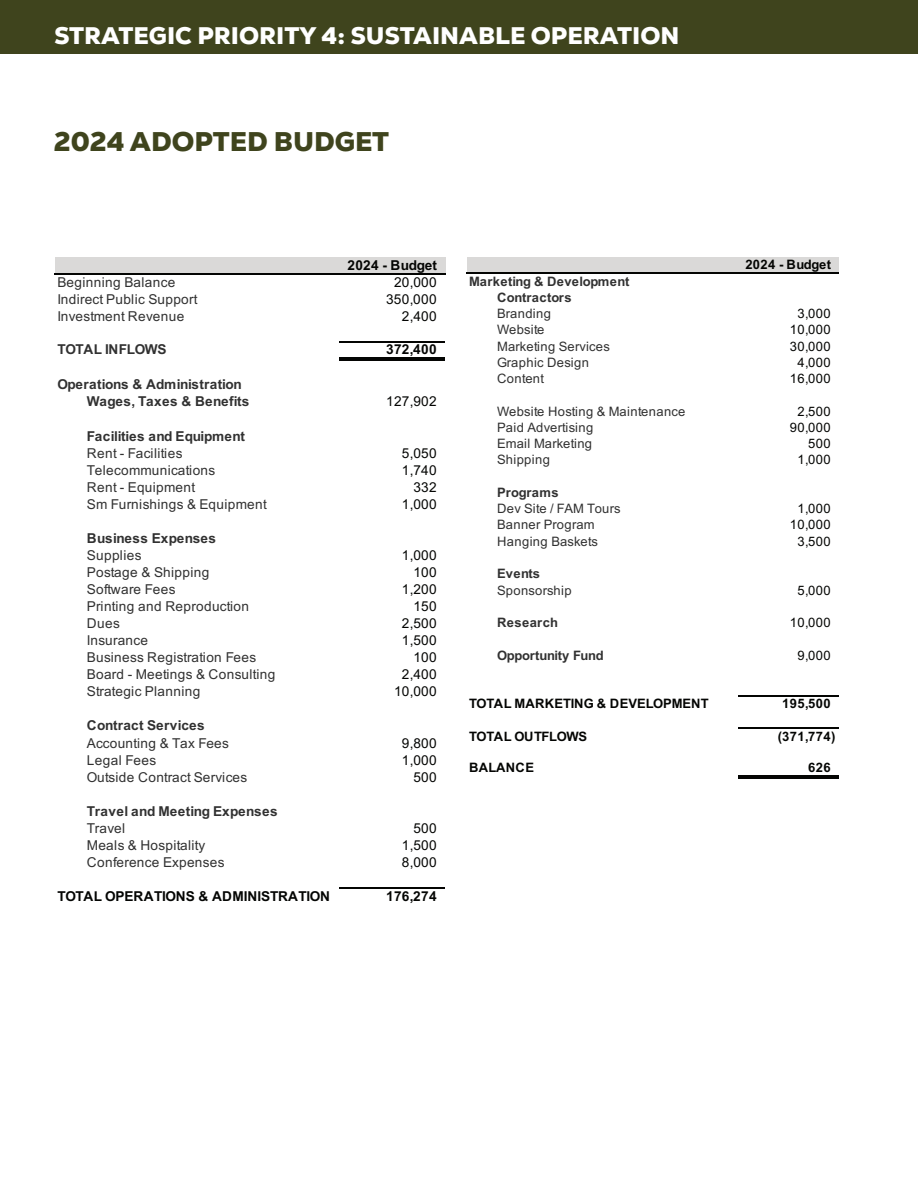
<style>
.page{position:relative;width:918px;height:1188px;background:#fff}
.page>*{position:absolute;margin:0;border:0;box-sizing:border-box;transform-origin:0 0}
.t1{font:900 27px "Nexa Text";color:#3f441d}
.t2{font:900 24px "Nexa Text";color:#fff}
.t3{font:13.65px "Arial";letter-spacing:.025em;color:#313131}
.t4{font:13.65px "Arial";letter-spacing:.025em;color:#040503}
.t5{font:700 13.65px "Arial";letter-spacing:.025em;color:#313131}
.t6{font:700 13.65px/17.1px "Arial";color:#313131}
.t7{font:700 13.65px "Arial";letter-spacing:-.03em;color:#313131}
.t8{font:700 13.65px "Arial";letter-spacing:-.015em;color:#040503}
.t9{font:700 13.65px "Arial";letter-spacing:.025em;color:#040503}
.t10{font:13.05px "Arial";letter-spacing:.025em;color:#313131}
.t11{font:13.05px "Arial";letter-spacing:.025em;color:#040503}
.t12{font:700 13.05px/16.2px "Arial";letter-spacing:.025em;color:#313131}
.t13{font:700 13.05px "Arial";letter-spacing:.025em;color:#040503}
.t14{font:13.05px "Arial";color:#313131}
.t15{font:700 13.05px "Arial";color:#040503}
.t16{font:700 13.05px "Arial";letter-spacing:-.03em;color:#313131}
.t17{font:700 13.05px "Arial";letter-spacing:-.03em;color:#040503}
.t18{font:700 13.05px "Arial";letter-spacing:.03em;color:#313131}
.t19{font:700 13.05px "Arial";color:#313131}
</style>
<div class="page">
<div style="left:0;top:0;width:918px;height:54px;background:#3f441d"></div>
<div style="left:55px;top:257px;width:390px;height:18px;background:#dad9d8"></div>
<hr style="left:54px;top:273px;width:391px;height:2px;background:#040503">
<hr style="left:339px;top:342px;width:106px;height:1px;background:#040503">
<hr style="left:339px;top:358px;width:106px;height:1px;background:#040503">
<hr style="left:339px;top:360px;width:106px;height:1px;background:#040503">
<hr style="left:339px;top:887px;width:106px;height:2px;background:#040503">
<div style="left:467px;top:257px;width:372px;height:17px;background:#dad9d8"></div>
<hr style="left:466px;top:273px;width:373px;height:1px;background:#040503">
<hr style="left:738px;top:695px;width:101px;height:1px;background:#040503">
<hr style="left:738px;top:728px;width:101px;height:1px;background:#040503">
<hr style="left:738px;top:776px;width:101px;height:1px;background:#040503">
<hr style="left:738px;top:778px;width:101px;height:1px;background:#040503">
<h2 class="t2" style="left:54px;top:20px;width:627px">STRATEGIC PRIORITY 4: SUSTAINABLE OPERATION</h2>
<h1 class="t1" style="left:54px;top:124px;width:337px">2024 ADOPTED BUDGET</h1>
<p class="t9" style="left:347px;top:256px;width:91px">2024 - Budget</p>
<p class="t3" style="left:57px;top:273px;width:119px">Beginning Balance</p>
<p class="t4" style="left:394px;top:273px;width:44px">20,000</p>
<p class="t3" style="left:57px;top:290px;width:142px">Indirect Public Support</p>
<p class="t4" style="left:386px;top:290px;width:52px">350,000</p>
<p class="t3" style="left:57px;top:307px;width:128px">Investment Revenue</p>
<p class="t4" style="left:402px;top:307px;width:36px">2,400</p>
<p class="t7" style="left:57px;top:340px;width:111px">TOTAL INFLOWS</p>
<p class="t9" style="left:386px;top:340px;width:52px">372,400</p>
<p class="t6" style="left:87px;top:376px;width:164px;text-indent:-30px">Operations &amp; Administration<br>Wages, Taxes &amp; Benefits</p>
<p class="t4" style="left:386px;top:392px;width:52px">127,902</p>
<p class="t7" style="left:87px;top:426px;width:160px">Facilities and Equipment</p>
<p class="t3" style="left:87px;top:443px;width:97px">Rent - Facilities</p>
<p class="t4" style="left:402px;top:443px;width:36px">5,050</p>
<p class="t3" style="left:87px;top:460px;width:130px">Telecommunications</p>
<p class="t4" style="left:402px;top:460px;width:36px">1,740</p>
<p class="t3" style="left:87px;top:478px;width:110px">Rent - Equipment</p>
<p class="t4" style="left:413px;top:478px;width:25px">332</p>
<p class="t3" style="left:87px;top:495px;width:182px">Sm Furnishings &amp; Equipment</p>
<p class="t4" style="left:402px;top:495px;width:36px">1,000</p>
<p class="t5" style="left:87px;top:528px;width:131px">Business Expenses</p>
<p class="t3" style="left:87px;top:546px;width:56px">Supplies</p>
<p class="t4" style="left:402px;top:546px;width:36px">1,000</p>
<p class="t3" style="left:87px;top:563px;width:124px">Postage &amp; Shipping</p>
<p class="t4" style="left:413px;top:563px;width:25px">100</p>
<p class="t3" style="left:87px;top:580px;width:90px">Software Fees</p>
<p class="t4" style="left:402px;top:580px;width:36px">1,200</p>
<p class="t3" style="left:87px;top:597px;width:164px">Printing and Reproduction</p>
<p class="t4" style="left:413px;top:597px;width:25px">150</p>
<p class="t3" style="left:87px;top:614px;width:34px">Dues</p>
<p class="t4" style="left:402px;top:614px;width:36px">2,500</p>
<p class="t3" style="left:87px;top:631px;width:63px">Insurance</p>
<p class="t4" style="left:402px;top:631px;width:36px">1,500</p>
<p class="t3" style="left:87px;top:648px;width:171px">Business Registration Fees</p>
<p class="t4" style="left:413px;top:648px;width:25px">100</p>
<p class="t3" style="left:87px;top:665px;width:190px">Board - Meetings &amp; Consulting</p>
<p class="t4" style="left:402px;top:665px;width:36px">2,400</p>
<p class="t3" style="left:87px;top:682px;width:115px">Strategic Planning</p>
<p class="t4" style="left:394px;top:682px;width:44px">10,000</p>
<p class="t5" style="left:87px;top:716px;width:119px">Contract Services</p>
<p class="t3" style="left:87px;top:733px;width:144px">Accounting &amp; Tax Fees</p>
<p class="t4" style="left:402px;top:733px;width:36px">9,800</p>
<p class="t3" style="left:87px;top:750px;width:71px">Legal Fees</p>
<p class="t4" style="left:402px;top:750px;width:36px">1,000</p>
<p class="t3" style="left:87px;top:767px;width:162px">Outside Contract Services</p>
<p class="t4" style="left:413px;top:767px;width:25px">500</p>
<p class="t5" style="left:87px;top:801px;width:192px">Travel and Meeting Expenses</p>
<p class="t3" style="left:87px;top:819px;width:40px">Travel</p>
<p class="t4" style="left:413px;top:819px;width:25px">500</p>
<p class="t3" style="left:87px;top:836px;width:120px">Meals &amp; Hospitality</p>
<p class="t4" style="left:402px;top:836px;width:36px">1,500</p>
<p class="t3" style="left:87px;top:853px;width:139px">Conference Expenses</p>
<p class="t4" style="left:402px;top:853px;width:36px">8,000</p>
<p class="t8" style="left:57px;top:887px;width:274px">TOTAL OPERATIONS &amp; ADMINISTRATION</p>
<p class="t9" style="left:386px;top:887px;width:52px">176,274</p>
<p class="t13" style="left:745px;top:256px;width:87px">2024 - Budget</p>
<p class="t12" style="left:497px;top:273px;width:134px;text-indent:-28px">Marketing &amp; Development<br>Contractors</p>
<p class="t10" style="left:497px;top:305px;width:55px">Branding</p>
<p class="t11" style="left:797px;top:305px;width:35px">3,000</p>
<p class="t10" style="left:497px;top:321px;width:49px">Website</p>
<p class="t11" style="left:790px;top:321px;width:42px">10,000</p>
<p class="t14" style="left:497px;top:337px;width:114px">Marketing Services</p>
<p class="t11" style="left:790px;top:337px;width:42px">30,000</p>
<p class="t10" style="left:497px;top:353px;width:93px">Graphic Design</p>
<p class="t11" style="left:797px;top:353px;width:35px">4,000</p>
<p class="t10" style="left:497px;top:370px;width:48px">Content</p>
<p class="t11" style="left:790px;top:370px;width:42px">16,000</p>
<p class="t10" style="left:497px;top:402px;width:190px">Website Hosting &amp; Maintenance</p>
<p class="t11" style="left:797px;top:402px;width:35px">2,500</p>
<p class="t10" style="left:497px;top:418px;width:98px">Paid Advertising</p>
<p class="t11" style="left:790px;top:418px;width:42px">90,000</p>
<p class="t10" style="left:497px;top:435px;width:97px">Email Marketing</p>
<p class="t11" style="left:808px;top:435px;width:24px">500</p>
<p class="t10" style="left:497px;top:451px;width:54px">Shipping</p>
<p class="t11" style="left:797px;top:451px;width:35px">1,000</p>
<p class="t18" style="left:497px;top:483px;width:63px">Programs</p>
<p class="t14" style="left:497px;top:500px;width:125px">Dev Site / FAM Tours</p>
<p class="t11" style="left:797px;top:500px;width:35px">1,000</p>
<p class="t10" style="left:497px;top:516px;width:99px">Banner Program</p>
<p class="t11" style="left:790px;top:516px;width:42px">10,000</p>
<p class="t10" style="left:497px;top:532px;width:102px">Hanging Baskets</p>
<p class="t11" style="left:797px;top:532px;width:35px">3,500</p>
<p class="t19" style="left:497px;top:564px;width:45px">Events</p>
<p class="t10" style="left:497px;top:581px;width:76px">Sponsorship</p>
<p class="t11" style="left:797px;top:581px;width:35px">5,000</p>
<p class="t12" style="left:497px;top:615px;width:63px">Research</p>
<p class="t11" style="left:790px;top:613px;width:42px">10,000</p>
<p class="t16" style="left:497px;top:646px;width:108px">Opportunity Fund</p>
<p class="t11" style="left:797px;top:646px;width:35px">9,000</p>
<p class="t15" style="left:469px;top:695px;width:241px">TOTAL MARKETING &amp; DEVELOPMENT</p>
<p class="t13" style="left:782px;top:695px;width:50px">195,500</p>
<p class="t17" style="left:469px;top:727px;width:120px">TOTAL OUTFLOWS</p>
<p class="t13" style="left:778px;top:727px;width:59px">(371,774)</p>
<p class="t13" style="left:469px;top:758px;width:67px">BALANCE</p>
<p class="t13" style="left:808px;top:758px;width:24px">626</p>
</div>
